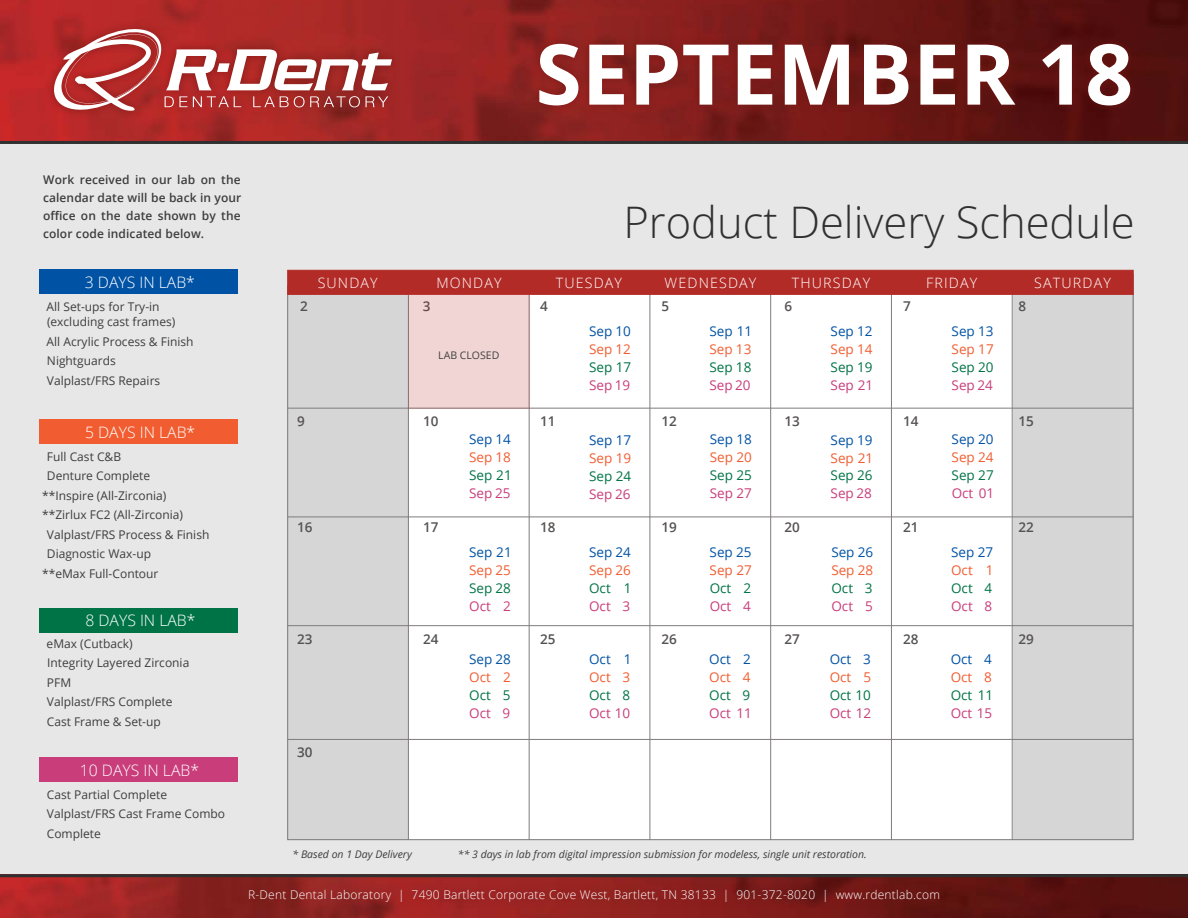
<style>
.page{position:relative;width:1188px;height:918px;background:#fff}
.page>*{position:absolute;margin:0;border:0;box-sizing:border-box;transform-origin:0 0}
.t1{font:700 84px "Open Sans";color:#fff}
.t2{font:300 43.5px "Open Sans";color:#313031}
.t3{font:300 15.75px "Open Sans";color:#fff}
.t4{font:300 14.25px "Open Sans";letter-spacing:.08em;color:#fff}
.t5{font:13.5px "Open Sans";color:#0052a4}
.t6{font:13.5px "Open Sans";color:#f15d31}
.t7{font:13.5px "Open Sans";color:#c83d7a}
.t8{font:13.5px "Open Sans";color:#007346}
.t9{font:600 13.5px "Open Sans";color:#555251}
.t10{font:12px/19.5px "Open Sans";color:#3f3d3d}
.t11{font:600 12px/18px "Open Sans";letter-spacing:.01em;color:#3f3d3d;text-align:justify}
.t12{font:300 12px "Open Sans";letter-spacing:.02em;color:#fff}
.t13{font:italic 10.5px "Open Sans";color:#3f3d3d}
.t14{font:10.5px "Open Sans";color:#414042}
</style>
<div class="page">
<img style="left:0;top:0;width:1188px;height:141px">
<div style="left:0;top:142px;width:1188px;height:745px;background:#e7e7e7"></div>
<svg style="left:287px;top:295px;width:847px;height:545px;background:#f0f0f0"></svg>
<div style="left:287px;top:270px;width:847px;height:25px;background:#b32b27;border:1px solid #b32b27"></div>
<div style="left:39px;top:270px;width:199px;height:24px;background:#0052a4"></div>
<div style="left:39px;top:420px;width:199px;height:24px;background:#f15d31"></div>
<div style="left:39px;top:608px;width:199px;height:24px;background:#007346"></div>
<div style="left:39px;top:758px;width:199px;height:24px;background:#c83d7a"></div>
<hr style="left:0;top:141px;width:1188px;height:3px;background:#313031">
<img style="left:0;top:877px;width:1188px;height:41px">
<div style="left:45px;top:20px;width:356px;height:99px;background:#731713;opacity:.75"></div>
<svg style="left:54px;top:29px;width:338px;height:82px"></svg>
<hr style="left:0;top:874px;width:1188px;height:3px;background:#313031">
<div style="left:240px;top:881px;width:708px;height:29px;background:#731713;opacity:.75"></div>
<div style="left:408px;top:295px;width:122px;height:113px;background:#f0d5d4"></div>
<div style="left:530px;top:35px;width:609px;height:79px;background:#731713;opacity:.75"></div>
<p class="t11" style="left:43px;top:171px;width:200px">Work received in our lab on the calendar date will be back in your office on the date shown by the color code indicated below.</p>
<h1 class="t1" style="left:535px;top:15px;width:599px">SEPTEMBER 18</h1>
<h2 class="t2" style="left:623px;top:193px;width:513px">Product Delivery Schedule</h2>
<h3 class="t3" style="left:85px;top:271px;width:112px">3 DAYS IN LAB*</h3>
<p class="t4" style="left:318px;top:273px;width:62px">SUNDAY</p>
<p class="t4" style="left:436px;top:273px;width:67px">MONDAY</p>
<p class="t4" style="left:556px;top:273px;width:68px">TUESDAY</p>
<p class="t4" style="left:665px;top:273px;width:93px">WEDNESDAY</p>
<p class="t4" style="left:792px;top:273px;width:80px">THURSDAY</p>
<p class="t4" style="left:926px;top:273px;width:53px">FRIDAY</p>
<p class="t4" style="left:1034px;top:273px;width:78px">SATURDAY</p>
<p class="t10" style="left:47px;top:299px;width:130px;line-height:15px">All Set-ups for Try-in (excluding cast frames)</p>
<p class="t10" style="left:47px;top:331px;width:148px">All Acrylic Process &amp; Finish<br>Nightguards<br>Valplast/FRS Repairs</p>
<p class="t9" style="left:300px;top:297px;width:9px">2</p>
<p class="t9" style="left:423px;top:297px;width:9px">3</p>
<p class="t9" style="left:540px;top:297px;width:9px">4</p>
<p class="t9" style="left:662px;top:297px;width:9px">5</p>
<p class="t9" style="left:784px;top:297px;width:9px">6</p>
<p class="t9" style="left:903px;top:297px;width:9px">7</p>
<p class="t9" style="left:1019px;top:297px;width:9px">8</p>
<p class="t5" style="left:710px;top:322px;width:44px">Sep 11</p>
<p class="t6" style="left:710px;top:340px;width:43px">Sep 13</p>
<p class="t8" style="left:710px;top:358px;width:43px">Sep 18</p>
<p class="t7" style="left:710px;top:376px;width:43px">Sep 20</p>
<p class="t5" style="left:952px;top:322px;width:43px">Sep 13</p>
<p class="t6" style="left:952px;top:340px;width:44px">Sep 17</p>
<p class="t8" style="left:952px;top:358px;width:43px">Sep 20</p>
<p class="t7" style="left:952px;top:376px;width:43px">Sep 24</p>
<p class="t5" style="left:589px;top:322px;width:43px">Sep 10</p>
<p class="t6" style="left:589px;top:340px;width:43px">Sep 12</p>
<p class="t8" style="left:589px;top:358px;width:44px">Sep 17</p>
<p class="t7" style="left:589px;top:376px;width:43px">Sep 19</p>
<p class="t5" style="left:831px;top:322px;width:43px">Sep 12</p>
<p class="t6" style="left:831px;top:340px;width:43px">Sep 14</p>
<p class="t8" style="left:831px;top:358px;width:43px">Sep 19</p>
<p class="t7" style="left:831px;top:376px;width:44px">Sep 21</p>
<p class="t14" style="left:438px;top:348px;width:63px">LAB CLOSED</p>
<h3 class="t3" style="left:85px;top:421px;width:112px">5 DAYS IN LAB*</h3>
<p class="t10" style="left:47px;top:446px;width:76px">Full Cast C&amp;B</p>
<p class="t10" style="left:47px;top:466px;width:105px">Denture Complete</p>
<p class="t10" style="left:42px;top:485px;width:126px">**Inspire (All-Zirconia)</p>
<p class="t10" style="left:42px;top:505px;width:143px">**Zirlux FC2 (All-Zirconia)</p>
<p class="t10" style="left:47px;top:524px;width:164px">Valplast/FRS Process &amp; Finish</p>
<p class="t10" style="left:47px;top:544px;width:106px">Diagnostic Wax-up</p>
<p class="t10" style="left:42px;top:563px;width:118px">**eMax Full-Contour</p>
<h3 class="t3" style="left:85px;top:610px;width:112px">8 DAYS IN LAB*</h3>
<p class="t10" style="left:47px;top:633px;width:144px">eMax (Cutback)<br>Integrity Layered Zirconia<br>PFM<br>Valplast/FRS Complete<br>Cast Frame &amp; Set-up</p>
<h3 class="t3" style="left:80px;top:759px;width:121px">10 DAYS IN LAB*</h3>
<p class="t10" style="left:47px;top:784px;width:180px">Cast Partial Complete<br>Valplast/FRS Cast Frame Combo<br>Complete</p>
<p class="t9" style="left:297px;top:412px;width:9px">9</p>
<p class="t9" style="left:423px;top:412px;width:17px">10</p>
<p class="t9" style="left:540px;top:412px;width:17px">11</p>
<p class="t9" style="left:662px;top:412px;width:17px">12</p>
<p class="t9" style="left:785px;top:412px;width:17px">13</p>
<p class="t9" style="left:903px;top:412px;width:17px">14</p>
<p class="t9" style="left:1019px;top:412px;width:17px">15</p>
<p class="t5" style="left:469px;top:430px;width:43px">Sep 14</p>
<p class="t6" style="left:469px;top:448px;width:43px">Sep 18</p>
<p class="t8" style="left:469px;top:466px;width:44px">Sep 21</p>
<p class="t7" style="left:469px;top:484px;width:43px">Sep 25</p>
<p class="t5" style="left:589px;top:430px;width:44px">Sep 17</p>
<p class="t6" style="left:589px;top:448px;width:43px">Sep 19</p>
<p class="t8" style="left:589px;top:466px;width:43px">Sep 24</p>
<p class="t7" style="left:589px;top:484px;width:43px">Sep 26</p>
<p class="t5" style="left:710px;top:430px;width:43px">Sep 18</p>
<p class="t6" style="left:710px;top:448px;width:43px">Sep 20</p>
<p class="t8" style="left:710px;top:466px;width:43px">Sep 25</p>
<p class="t7" style="left:710px;top:484px;width:44px">Sep 27</p>
<p class="t5" style="left:831px;top:430px;width:43px">Sep 19</p>
<p class="t6" style="left:831px;top:448px;width:44px">Sep 21</p>
<p class="t8" style="left:831px;top:466px;width:43px">Sep 26</p>
<p class="t7" style="left:831px;top:484px;width:43px">Sep 28</p>
<p class="t5" style="left:952px;top:430px;width:43px">Sep 20</p>
<p class="t6" style="left:952px;top:448px;width:43px">Sep 24</p>
<p class="t8" style="left:952px;top:466px;width:44px">Sep 27</p>
<p class="t7" style="left:952px;top:484px;width:44px">Oct 01</p>
<p class="t9" style="left:297px;top:518px;width:17px">16</p>
<p class="t9" style="left:423px;top:518px;width:17px">17</p>
<p class="t9" style="left:540px;top:518px;width:17px">18</p>
<p class="t9" style="left:662px;top:518px;width:17px">19</p>
<p class="t9" style="left:785px;top:518px;width:17px">20</p>
<p class="t9" style="left:903px;top:518px;width:17px">21</p>
<p class="t9" style="left:1019px;top:518px;width:17px">22</p>
<p class="t5" style="left:469px;top:543px;width:44px">Sep 21</p>
<p class="t6" style="left:469px;top:561px;width:43px">Sep 25</p>
<p class="t8" style="left:469px;top:579px;width:43px">Sep 28</p>
<p class="t7" style="left:469px;top:597px;width:43px">Oct 2</p>
<p class="t5" style="left:589px;top:543px;width:43px">Sep 24</p>
<p class="t6" style="left:589px;top:561px;width:43px">Sep 26</p>
<p class="t8" style="left:589px;top:578px;width:44px">Oct 1</p>
<p class="t7" style="left:589px;top:596px;width:43px">Oct 3</p>
<p class="t5" style="left:710px;top:543px;width:43px">Sep 25</p>
<p class="t6" style="left:710px;top:561px;width:44px">Sep 27</p>
<p class="t8" style="left:710px;top:579px;width:43px">Oct 2</p>
<p class="t7" style="left:710px;top:597px;width:43px">Oct 4</p>
<p class="t5" style="left:831px;top:542px;width:43px">Sep 26</p>
<p class="t6" style="left:831px;top:560px;width:43px">Sep 28</p>
<p class="t8" style="left:831px;top:578px;width:43px">Oct 3</p>
<p class="t7" style="left:831px;top:596px;width:43px">Oct 5</p>
<p class="t5" style="left:951px;top:543px;width:44px">Sep 27</p>
<p class="t6" style="left:951px;top:561px;width:44px">Oct 1</p>
<p class="t8" style="left:951px;top:579px;width:43px">Oct 4</p>
<p class="t7" style="left:951px;top:597px;width:43px">Oct 8</p>
<p class="t9" style="left:297px;top:630px;width:17px">23</p>
<p class="t9" style="left:423px;top:630px;width:17px">24</p>
<p class="t9" style="left:540px;top:630px;width:17px">25</p>
<p class="t9" style="left:662px;top:630px;width:17px">26</p>
<p class="t9" style="left:785px;top:630px;width:17px">27</p>
<p class="t9" style="left:903px;top:630px;width:17px">28</p>
<p class="t9" style="left:1019px;top:630px;width:17px">29</p>
<p class="t9" style="left:297px;top:743px;width:17px">30</p>
<p class="t5" style="left:469px;top:650px;width:43px">Sep 28</p>
<p class="t6" style="left:469px;top:668px;width:43px">Oct 2</p>
<p class="t8" style="left:469px;top:686px;width:43px">Oct 5</p>
<p class="t7" style="left:469px;top:704px;width:43px">Oct 9</p>
<p class="t5" style="left:589px;top:650px;width:44px">Oct 1</p>
<p class="t6" style="left:589px;top:668px;width:43px">Oct 3</p>
<p class="t8" style="left:589px;top:686px;width:43px">Oct 8</p>
<p class="t7" style="left:589px;top:704px;width:43px">Oct 10</p>
<p class="t5" style="left:709px;top:650px;width:43px">Oct 2</p>
<p class="t6" style="left:709px;top:668px;width:43px">Oct 4</p>
<p class="t8" style="left:709px;top:686px;width:43px">Oct 9</p>
<p class="t7" style="left:709px;top:704px;width:44px">Oct 11</p>
<p class="t5" style="left:830px;top:650px;width:43px">Oct 3</p>
<p class="t6" style="left:830px;top:668px;width:43px">Oct 5</p>
<p class="t8" style="left:830px;top:686px;width:43px">Oct 10</p>
<p class="t7" style="left:830px;top:704px;width:43px">Oct 12</p>
<p class="t5" style="left:951px;top:650px;width:43px">Oct 4</p>
<p class="t6" style="left:951px;top:668px;width:43px">Oct 8</p>
<p class="t8" style="left:951px;top:686px;width:44px">Oct 11</p>
<p class="t7" style="left:951px;top:704px;width:43px">Oct 15</p>
<p class="t13" style="left:292px;top:847px;width:121px">* Based on 1 Day Delivery</p>
<p class="t13" style="left:458px;top:847px;width:410px">** 3 days in lab from digital impression submission for modeless, single unit restoration.</p>
<p class="t12" style="left:248px;top:886px;width:693px">R-Dent Dental Laboratory | 7490 Bartlett Corporate Cove West, Bartlett, TN 38133 | 901-372-8020 | www.rdentlab.com</p>
</div>
